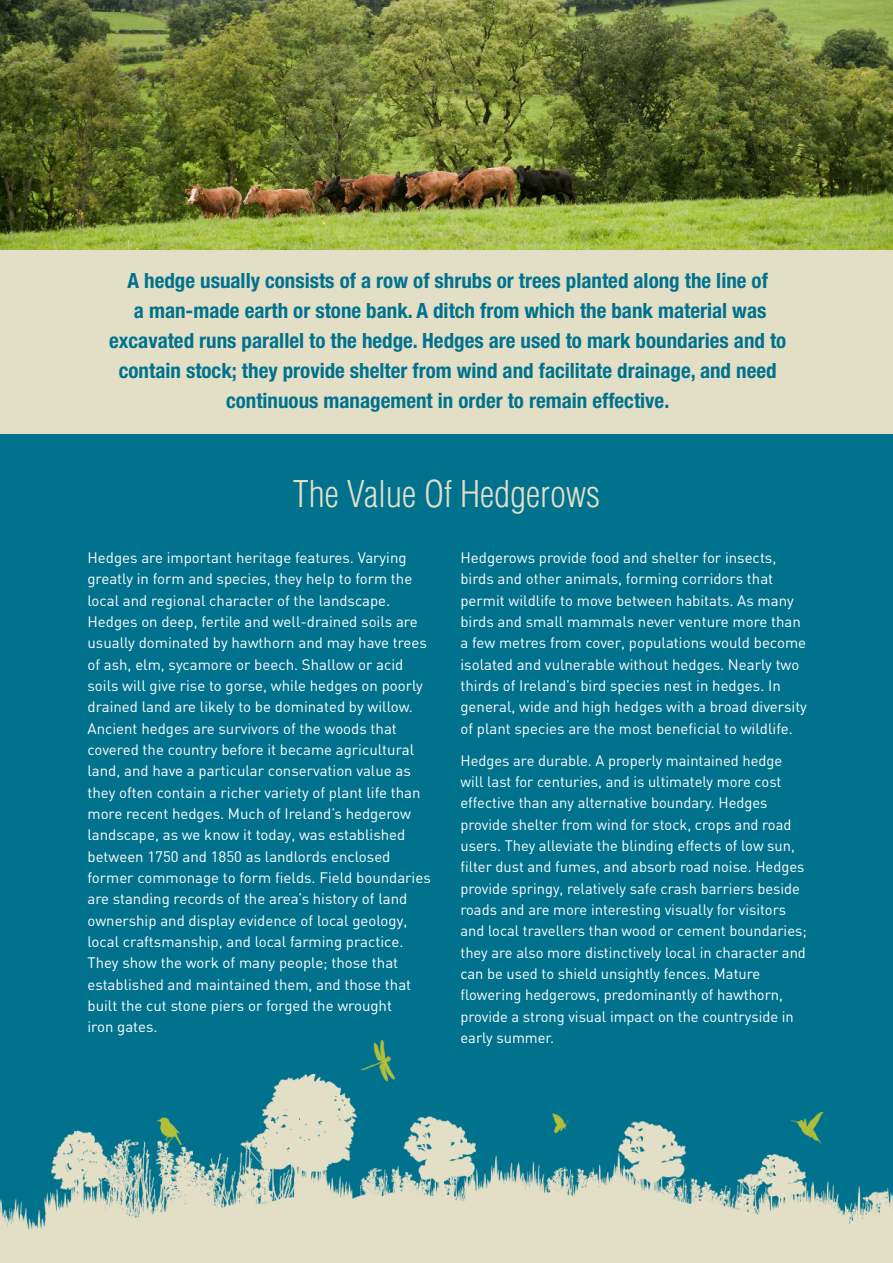
<style>
.page{position:relative;width:893px;height:1263px;background:#fff}
.page>*{position:absolute;margin:0;border:0;box-sizing:border-box;transform-origin:0 0}
.t1{font:300 condensed 36px "Helvetica";color:#e3dfc6}
.t2{font:700 condensed 21px/29.8px "Helvetica Neue";color:#00728e;text-align:center}
.t3{font:15px/21.3px "DIN";color:#fff}
</style>
<div class="page">
<img style="left:0;top:0;width:893px;height:251px">
<div style="left:0;top:251px;width:893px;height:200px;background:#e3dfc6"></div>
<div style="left:0;top:434px;width:893px;height:829px;background:#00728e"></div>
<img style="left:0;top:1074px;width:893px;height:189px">
<img style="left:144px;top:1106px;width:37px;height:38px">
<img style="left:358px;top:1039px;width:43px;height:44px">
<img style="left:537px;top:1102px;width:43px;height:44px">
<img style="left:791px;top:1112px;width:38px;height:39px">
<p class="t2" style="left:109px;top:265px;width:679px">A hedge usually consists of a row of shrubs or trees planted along the line of<br>a man-made earth or stone bank. A ditch from which the bank material was excavated runs parallel to the hedge. Hedges are used to mark boundaries and to contain stock; they provide shelter from wind and facilitate drainage, and need continuous management in order to remain effective.</p>
<h1 class="t1" style="left:293px;top:473px;width:309px">The Value Of Hedgerows</h1>
<p class="t3" style="left:87px;top:547px;width:345px">Hedges are important heritage features. Varying greatly in form and species, they help to form the local and regional character of the landscape.<br>Hedges on deep, fertile and well-drained soils are usually dominated by hawthorn and may have trees of ash, elm, sycamore or beech. Shallow or acid soils will give rise to gorse, while hedges on poorly drained land are likely to be dominated by willow.<br>Ancient hedges are survivors of the woods that covered the country before it became agricultural land, and have a particular conservation value as they often contain a richer variety of plant life than more recent hedges. Much of Ireland’s hedgerow landscape, as we know it today, was established between 1750 and 1850 as landlords enclosed former commonage to form fields. Field boundaries are standing records of the area’s history of land ownership and display evidence of local geology, local craftsmanship, and local farming practice.<br>They show the work of many people; those that established and maintained them, and those that built the cut stone piers or forged the wrought<br>iron gates.</p>
<p class="t3" style="left:460px;top:547px;width:348px">Hedgerows provide food and shelter for insects, birds and other animals, forming corridors that permit wildlife to move between habitats. As many birds and small mammals never venture more than a few metres from cover, populations would become isolated and vulnerable without hedges. Nearly two thirds of Ireland’s bird species nest in hedges. In general, wide and high hedges with a broad diversity of plant species are the most beneficial to wildlife.</p>
<p class="t3" style="left:460px;top:749px;width:348px">Hedges are durable. A properly maintained hedge will last for centuries, and is ultimately more cost effective than any alternative boundary. Hedges provide shelter from wind for stock, crops and road users. They alleviate the blinding effects of low sun, filter dust and fumes, and absorb road noise. Hedges provide springy, relatively safe crash barriers beside roads and are more interesting visually for visitors and local travellers than wood or cement boundaries; they are also more distinctively local in character and can be used to shield unsightly fences. Mature flowering hedgerows, predominantly of hawthorn, provide a strong visual impact on the countryside in early summer.</p>
</div>
